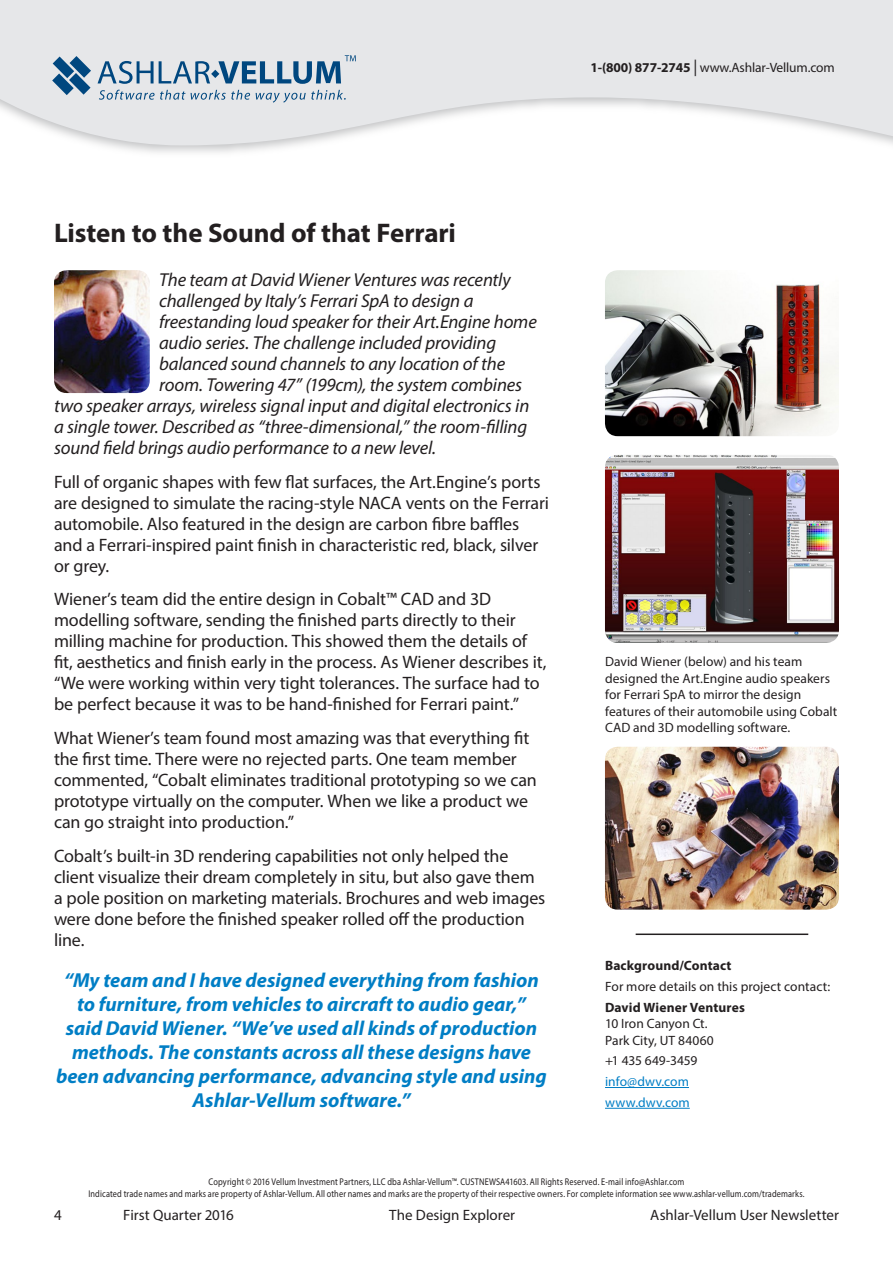
<style>
.page{position:relative;width:893px;height:1263px;background:#fff}
.page>*{position:absolute;margin:0;border:0;box-sizing:border-box;transform-origin:0 0}
.Article_head{font:700 27px "Myriad Pro";letter-spacing:-.005em;color:#231f20}
.Article_quote{font:italic 700 20.25px/24px "Myriad Pro";color:#007ec5;text-align:center}
.Article_1st_paragrap{font:italic 18.75px "Myriad Pro";letter-spacing:-.01em;color:#231f20}
.t1{font:18px/21px "Myriad Pro";letter-spacing:-.01em;color:#231f20}
.t2{font:15px "Myriad Pro";color:#231f20}
.Caption_contact_info{font:13.5px/16.5px "Myriad Pro";letter-spacing:.005em;color:#231f20}
.t3{font:13.5px "Myriad";letter-spacing:-.01em;color:#231f20}
.Caption_contact_info-2{font:13.5px "Myriad Pro";letter-spacing:.005em;color:#007ec5}
.Caption_contact_info-3{font:700 13.5px "Myriad Pro";letter-spacing:.01em;color:#231f20}
.Caption_contact_info-4{font:13.5px "Myriad Pro";letter-spacing:-.015em;color:#231f20}
.Cue{font:9.75px "Myriad Pro";letter-spacing:.015em;color:#231f20;scale:.85 1}
.s1{font-weight:700}
.s2{font-size:16.5px}
</style>
<div class="page">
<svg style="left:0;top:0;width:893px;height:150px;fill:#e6e7e9"></svg>
<svg style="left:99px;top:90px;width:151px;height:10px;background:#b3c3d1"></svg>
<svg style="left:256px;top:90px;width:90px;height:13px"></svg>
<svg style="left:52px;top:56px;width:39px;height:39px;background:#6a91b0"></svg>
<svg style="left:98px;top:55px;width:258px;height:29px;background:#a1b7c9"></svg>
<hr style="left:636px;top:933px;width:172px;height:2px;background:#231f20">
<hr style="left:605px;top:1087px;width:84px;height:1px;background:#007ec5">
<hr style="left:605px;top:1108px;width:85px;height:1px;background:#007ec5">
<img style="left:54px;top:270px;width:96px;height:123px">
<img style="left:605px;top:270px;width:234px;height:166px">
<img style="left:605px;top:455px;width:234px;height:188px">
<img style="left:605px;top:747px;width:234px;height:163px">
<p class="t3" style="left:590px;top:61px;width:246px"><span class="s1">1-(800) 877-2745</span> <span class="s2">|</span> www.Ashlar-Vellum.com</p>
<p class="Article_head" style="left:54px;top:216px;width:403px">Listen to the Sound of that Ferrari</p>
<p class="Article_1st_paragrap" style="left:159px;top:268px;width:353px">The team at David Wiener Ventures was recently</p>
<p class="Article_1st_paragrap" style="left:159px;top:289px;width:316px">challenged by Italy’s Ferrari SpA to design a</p>
<p class="Article_1st_paragrap" style="left:159px;top:310px;width:379px">freestanding loud speaker for their Art.Engine home</p>
<p class="Article_1st_paragrap" style="left:159px;top:331px;width:339px">audio series. The challenge included providing</p>
<p class="Article_1st_paragrap" style="left:159px;top:352px;width:348px">balanced sound channels to any location of the</p>
<p class="Article_1st_paragrap" style="left:159px;top:373px;width:365px">room. Towering 47” (199cm), the system combines</p>
<p class="Article_1st_paragrap" style="left:54px;top:394px;width:477px">two speaker arrays, wireless signal input and digital electronics in</p>
<p class="Article_1st_paragrap" style="left:54px;top:415px;width:475px">a single tower. Described as “three-dimensional,” the room-filling</p>
<p class="Article_1st_paragrap" style="left:54px;top:436px;width:384px">sound field brings audio performance to a new level.</p>
<p class="t1" style="left:54px;top:471px;width:497px">Full of organic shapes with few flat surfaces, the Art.Engine’s ports are designed to simulate the racing-style NACA vents on the Ferrari automobile. Also featured in the design are carbon fibre baffles and a Ferrari-inspired paint finish in characteristic red, black, silver or grey.</p>
<p class="t1" style="left:54px;top:588px;width:494px">Wiener’s team did the entire design in Cobalt™ CAD and 3D modelling software, sending the finished parts directly to their milling machine for production. This showed them the details of fit, aesthetics and finish early in the process. As Wiener describes it, “We were working within very tight tolerances. The surface had to be perfect because it was to be hand-finished for Ferrari paint.”</p>
<p class="t1" style="left:54px;top:727px;width:484px">What Wiener’s team found most amazing was that everything fit the first time. There were no rejected parts. One team member commented, “Cobalt eliminates traditional prototyping so we can prototype virtually on the computer. When we like a product we can go straight into production.”</p>
<p class="t1" style="left:54px;top:845px;width:493px">Cobalt’s built-in 3D rendering capabilities not only helped the client visualize their dream completely in situ, but also gave them a pole position on marketing materials. Brochures and web images were done before the finished speaker rolled off the production line.</p>
<p class="Article_quote" style="left:56px;top:967px;width:492px">“My team and I have designed everything from fashion to furniture, from vehicles to aircraft to audio gear,”<br>said David Wiener. “We’ve used all kinds of production methods. The constants across all these designs have been advancing performance, advancing style and using Ashlar-Vellum software.”</p>
<p class="Caption_contact_info" style="left:605px;top:653px;width:234px">David Wiener (below) and his team designed the Art.Engine audio speakers for Ferrari SpA to mirror the design features of their automobile using Cobalt CAD and 3D modelling software.</p>
<p class="Caption_contact_info-3" style="left:605px;top:957px;width:128px">Background/Contact</p>
<p class="Caption_contact_info" style="left:605px;top:978px;width:227px">For more details on this project contact:</p>
<p class="Caption_contact_info" style="left:605px;top:999px;width:141px"><span class="s1">David Wiener Ventures<br></span>10 Iron Canyon Ct.<br>Park City, UT 84060</p>
<p class="Caption_contact_info-4" style="left:605px;top:1052px;width:94px">+1 435 649-3459</p>
<p class="Caption_contact_info-2" style="left:605px;top:1073px;width:85px">info@dwv.com</p>
<p class="Caption_contact_info-2" style="left:605px;top:1094px;width:86px">www.dwv.com</p>
<p class="Cue" style="left:209px;top:1176px;width:561px">Copyright © 2016 Vellum Investment Partners, LLC dba Ashlar-Vellum™. CUSTNEWSA41603. All Rights Reserved. E-mail info@Ashlar.com</p>
<p class="Cue" style="left:88px;top:1188px;width:844px">Indicated trade names and marks are property of Ashlar-Vellum. All other names and marks are the property of their respective owners. For complete information see www.ashlar-vellum.com/trademarks.</p>
<p class="t2" style="left:54px;top:1206px;width:9px">4</p>
<p class="t2" style="left:123px;top:1206px;width:112px">First Quarter 2016</p>
<p class="t2" style="left:389px;top:1206px;width:127px">The Design Explorer</p>
<p class="t2" style="left:650px;top:1206px;width:190px">Ashlar-Vellum User Newsletter</p>
</div>
